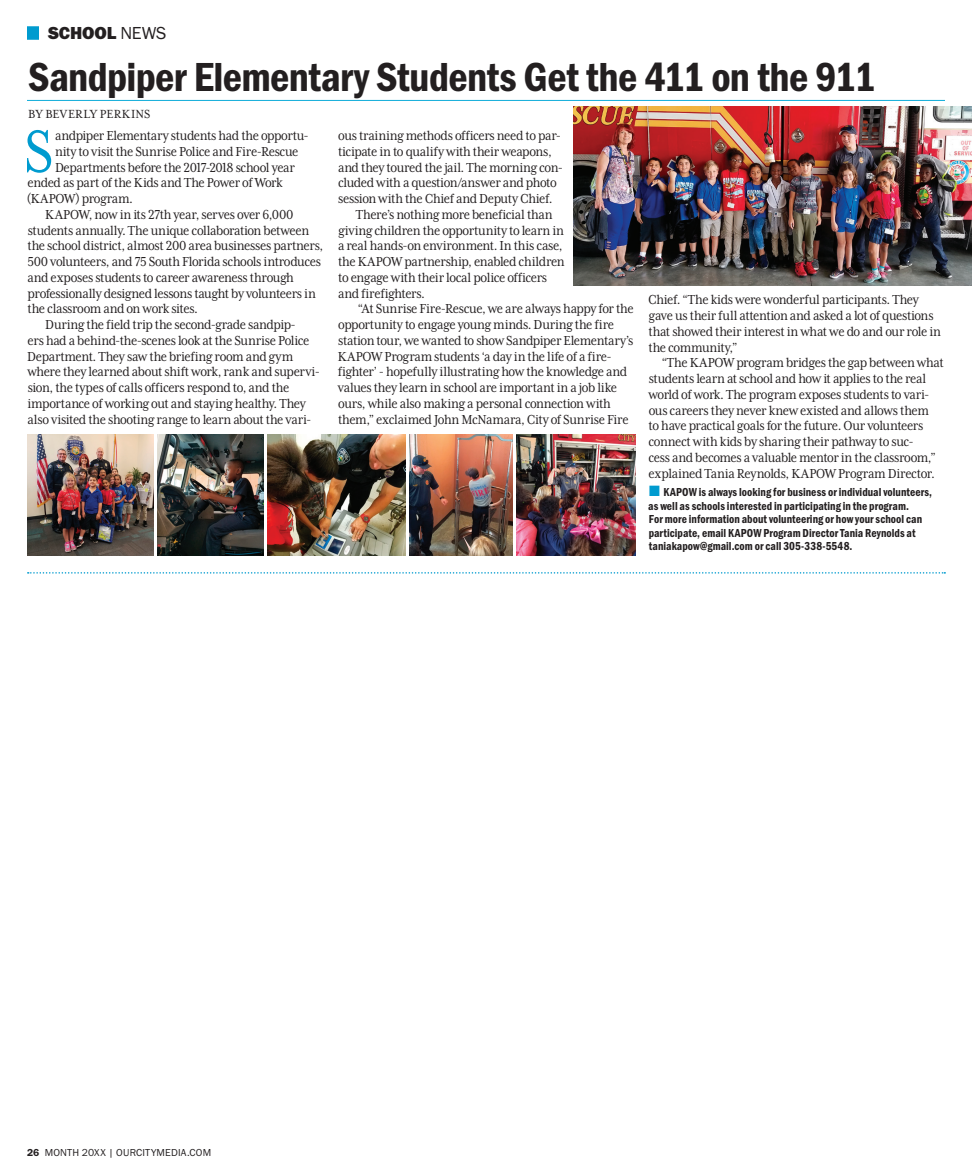
<style>
.page{position:relative;width:972px;height:1175px;background:#fff}
.page>*{position:absolute;margin:0;border:0;box-sizing:border-box;transform-origin:0 0}
.t1{font:67.5px "Mrs Eaves XL Serif Nar OT";color:#009bcf;scale:.95 1}
.t2{font:42px "Franklin Gothic URW Con Dem";letter-spacing:-.015em;color:#231f20}
.t3{font:18px "Franklin Gothic URW Hea";letter-spacing:-.01em;color:#231f20}
.t4{font:15px/15.9px "Mrs Eaves XL Serif Nar OT";letter-spacing:-.025em;color:#231f20;scale:.95 1}
.t5{font:13.5px "Mrs Eaves XL Serif Nar OT";letter-spacing:.015em;color:#231f20}
.t6{font:12px/13.5px "Franklin Gothic URW Con Dem";letter-spacing:.005em;color:#231f20;scale:.95 1}
.t7{font:10.5px "Franklin Gothic URW Boo";letter-spacing:.015em;color:#231f20}
.s1{font-family:"Franklin Gothic URW Boo"}
.s2{color:#009bcf}
.s3{font-family:"Franklin Gothic URW Dem"}
</style>
<div class="page">
<svg style="left:28px;top:572px;width:917px;height:1px"></svg>
<div style="left:27px;top:26px;width:12px;height:14px;background:#009bcf"></div>
<hr style="left:27px;top:100px;width:918px;height:1px;background:#0eacd9">
<img style="left:27px;top:434px;width:127px;height:122px">
<img style="left:268px;top:434px;width:137px;height:122px">
<img style="left:409px;top:434px;width:103px;height:121px">
<img style="left:517px;top:434px;width:118px;height:122px">
<img style="left:158px;top:434px;width:106px;height:122px">
<img style="left:574px;top:107px;width:398px;height:178px">
<p class="t3" style="left:48px;top:21px;width:120px">SCHOOL <span class="s1">NEWS</span></p>
<h2 class="t2" style="left:28px;top:49px;width:849px">Sandpiper Elementary Students Get the 411 on the 911</h2>
<h1 class="t1" style="left:24px;top:118px;width:33px">S</h1>
<p class="t4" style="left:55px;top:128px;width:269px">andpiper Elementary students had the opportu-</p>
<p class="t5" style="left:28px;top:107px;width:124px">BY BEVERLY PERKINS</p>
<p class="t4" style="left:338px;top:128px;width:236px">ous training methods officers need to par-</p>
<p class="t4" style="left:338px;top:143px;width:227px">ticipate in to qualify with their weapons,</p>
<p class="t4" style="left:338px;top:159px;width:238px">and they toured the jail. The morning con-</p>
<p class="t4" style="left:338px;top:175px;width:232px">cluded with a question/answer and photo</p>
<p class="t4" style="left:338px;top:191px;width:227px">session with the Chief and Deputy Chief.</p>
<p class="t4" style="left:356px;top:206px;width:209px">There’s nothing more beneficial than</p>
<p class="t4" style="left:338px;top:222px;width:239px">giving children the opportunity to learn in</p>
<p class="t4" style="left:338px;top:238px;width:238px">a real hands-on environment. In this case,</p>
<p class="t4" style="left:338px;top:254px;width:240px">the KAPOW partnership, enabled children</p>
<p class="t4" style="left:338px;top:269px;width:222px">to engage with their local police officers</p>
<p class="t4" style="left:338px;top:285px;width:93px">and firefighters.</p>
<p class="t4" style="left:358px;top:301px;width:292px">“At Sunrise Fire-Rescue, we are always happy for the</p>
<p class="t4" style="left:338px;top:317px;width:292px">opportunity to engage young minds. During the fire</p>
<p class="t4" style="left:338px;top:332px;width:312px">station tour, we wanted to show Sandpiper Elementary’s</p>
<p class="t4" style="left:338px;top:348px;width:290px">KAPOW Program students ‘a day in the life of a fire-</p>
<p class="t4" style="left:338px;top:364px;width:306px">fighter’ - hopefully illustrating how the knowledge and</p>
<p class="t4" style="left:338px;top:380px;width:295px">values they learn in school are important in a job like</p>
<p class="t4" style="left:338px;top:395px;width:289px">ours, while also making a personal connection with</p>
<p class="t4" style="left:338px;top:411px;width:307px">them,” exclaimed John McNamara, City of Sunrise Fire</p>
<p class="t4" style="left:55px;top:143px;width:258px">nity to visit the Sunrise Police and Fire-Rescue</p>
<p class="t4" style="left:55px;top:159px;width:254px">Departments before the 2017-2018 school year</p>
<p class="t4" style="left:28px;top:175px;width:270px">ended as part of the Kids and The Power of Work</p>
<p class="t4" style="left:27px;top:191px;width:113px">(KAPOW) program.</p>
<p class="t4" style="left:45px;top:206px;width:263px">KAPOW, now in its 27th year, serves over 6,000</p>
<p class="t4" style="left:28px;top:222px;width:298px">students annually. The unique collaboration between</p>
<p class="t4" style="left:28px;top:238px;width:313px">the school district, almost 200 area businesses partners,</p>
<p class="t4" style="left:28px;top:254px;width:310px">500 volunteers, and 75 South Florida schools introduces</p>
<p class="t4" style="left:28px;top:269px;width:282px">and exposes students to career awareness through</p>
<p class="t4" style="left:28px;top:285px;width:305px">professionally designed lessons taught by volunteers in</p>
<p class="t4" style="left:28px;top:301px;width:181px">the classroom and on work sites.</p>
<p class="t4" style="left:45px;top:317px;width:265px">During the field trip the second-grade sandpip-</p>
<p class="t4" style="left:28px;top:332px;width:298px">ers had a behind-the-scenes look at the Sunrise Police</p>
<p class="t4" style="left:27px;top:348px;width:282px">Department. They saw the briefing room and gym</p>
<p class="t4" style="left:27px;top:364px;width:309px">where they learned about shift work, rank and supervi-</p>
<p class="t4" style="left:28px;top:380px;width:277px">sion, the types of calls officers respond to, and the</p>
<p class="t4" style="left:27px;top:395px;width:295px">importance of working out and staying healthy. They</p>
<p class="t4" style="left:28px;top:411px;width:300px">also visited the shooting range to learn about the vari-</p>
<p class="t4" style="left:648px;top:292px;width:310px">Chief. “The kids were wonderful participants. They gave us their full attention and asked a lot of questions that showed their interest in what we do and our role in the community,”</p>
<p class="t4" style="left:648px;top:355px;width:312px;text-indent:13px">“The KAPOW program bridges the gap between what students learn at school and how it applies to the real world of work. The program exposes students to vari&shy;ous careers they never knew existed and allows them<br>to have practical goals for the future. Our volunteers connect with kids by sharing their pathway to suc-<br>cess and becomes a valuable mentor in the classroom,” explained Tania Reynolds, KAPOW Program Director.</p>
<p class="t6" style="left:648px;top:485px;width:300px"><span class="s2">■</span> KAPOW is always looking for business or individual volunteers, as well as schools interested in participating in the program.<br>For more information about volunteering or how your school can participate, email KAPOW Program Director Tania Reynolds at taniakapow@gmail.com or call 305-338-5548.</p>
<p class="t7" style="left:27px;top:1146px;width:186px"><span class="s3">26</span> MONTH 20XX | OURCITYMEDIA.COM</p>
</div>
